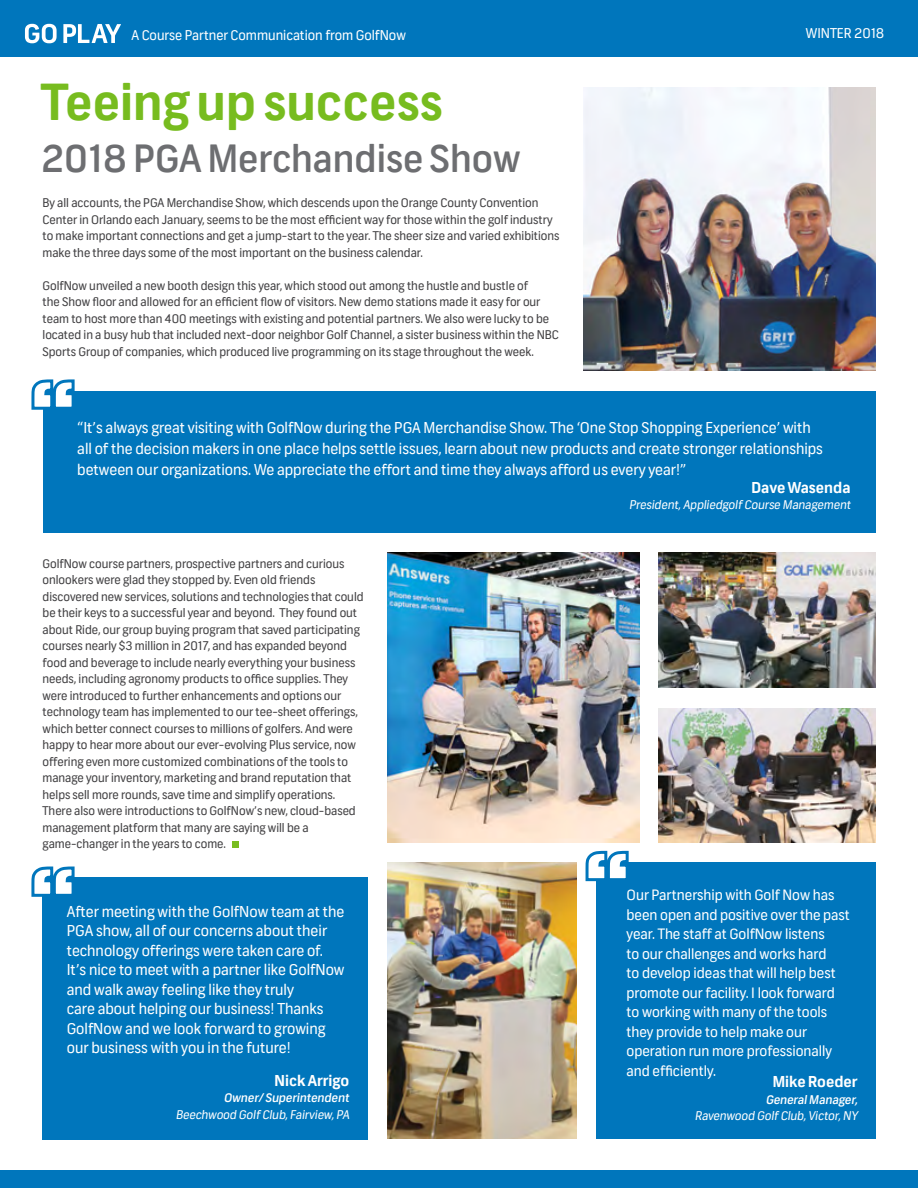
<style>
.page{position:relative;width:918px;height:1188px;background:#fff}
.page>*{position:absolute;margin:0;border:0;box-sizing:border-box;transform-origin:0 0}
.t1{font:700 49.5px "NBCSN Frank";color:#77bc1f}
.t2{font:500 37.5px "NBCSN Frank";color:#6d6e71}
.t3{font:15px/19.5px "NBCSN Frank";color:#fff}
.t4{font:700 15px "NBCSN Frank";color:#fff}
.t5{font:14.25px/19.5px "NBCSN Frank";color:#fff}
.t6{font:13.5px "NBCSN Frank";color:#fff}
.t7{font:12px/16.5px "NBCSN Frank";color:#414042}
.t8{font:12px "NBCSN Frank";color:#fff}
.t9{font:500 12px "NBCSN Frank";color:#fff}
</style>
<div class="page">
<img style="left:387px;top:553px;width:252px;height:290px">
<div style="left:0;top:1171px;width:918px;height:17px;background:#0076bc"></div>
<svg style="left:233px;top:842px;width:6px;height:6px"></svg>
<div style="left:0;top:0;width:918px;height:57px;background:#0076bc"></div>
<img style="left:583px;top:87px;width:293px;height:283px">
<img style="left:658px;top:708px;width:218px;height:135px">
<img style="left:658px;top:553px;width:218px;height:134px">
<div style="left:43px;top:391px;width:833px;height:141px;background:#0076bc"></div>
<svg style="left:31px;top:379px;width:44px;height:31px"></svg>
<svg style="left:25px;top:24px;width:32px;height:19px"></svg>
<svg style="left:63px;top:24px;width:58px;height:19px"></svg>
<img style="left:387px;top:862px;width:190px;height:276px">
<div style="left:42px;top:878px;width:326px;height:262px;background:#0076bc"></div>
<div style="left:596px;top:862px;width:280px;height:276px;background:#0076bc"></div>
<svg style="left:31px;top:866px;width:45px;height:31px"></svg>
<svg style="left:585px;top:850px;width:44px;height:32px"></svg>
<p class="t6" style="left:131px;top:27px;width:276px">A Course Partner Communication from GolfNow</p>
<p class="t6" style="left:806px;top:25px;width:80px">WINTER 2018</p>
<h1 class="t1" style="left:41px;top:72px;width:403px">Teeing up success</h1>
<h2 class="t2" style="left:41px;top:136px;width:481px">2018 PGA Merchandise Show</h2>
<p class="t7" style="left:43px;top:195px;width:519px">By all accounts, the PGA Merchandise Show, which descends upon the Orange County Convention Center in Orlando each January, seems to be the most efficient way for those within the golf industry to make important connections and get a jump-start to the year. The sheer size and varied exhibitions make the three days some of the most important on the business calendar.</p>
<p class="t7" style="left:43px;top:278px;width:518px">GolfNow unveiled a new booth design this year, which stood out among the hustle and bustle of<br>the Show floor and allowed for an efficient flow of visitors. New demo stations made it easy for our team to host more than 400 meetings with existing and potential partners. We also were lucky to be located in a busy hub that included next-door neighbor Golf Channel, a sister business within the NBC Sports Group of companies, which produced live programming on its stage throughout the week.</p>
<p class="t3" style="left:77px;top:417px;width:747px;line-height:21px">“It’s always great visiting with GolfNow during the PGA Merchandise Show. The ‘One Stop Shopping Experience’ with all of the decision makers in one place helps settle issues, learn about new products and create stronger relationships between our organizations. We appreciate the effort and time they always afford us every year!”</p>
<p class="t7" style="left:43px;top:556px;width:323px">GolfNow course partners, prospective partners and curious onlookers were glad they stopped by. Even old friends discovered new services, solutions and technologies that could be their keys to a successful year and beyond. They found out about Ride, our group buying program that saved participating courses nearly $3 million in 2017, and has expanded beyond food and beverage to include nearly everything your business needs, including agronomy products to office supplies. They were introduced to further enhancements and options our technology team has implemented to our tee-sheet offerings, which better connect courses to millions of golfers. And were happy to hear more about our ever-evolving Plus service, now offering even more customized combinations of the tools to manage your inventory, marketing and brand reputation that helps sell more rounds, save time and simplify operations.<br>There also were introductions to GolfNow’s new, cloud-based management platform that many are saying will be a game-changer in the years to come.</p>
<p class="t3" style="left:67px;top:902px;width:279px">After meeting with the GolfNow team at the PGA show, all of our concerns about their technology offerings were taken care of.<br>It’s nice to meet with a partner like GolfNow and walk away feeling like they truly<br>care about helping our business! Thanks GolfNow and we look forward to growing our business with you in the future!</p>
<p class="t4" style="left:275px;top:1071px;width:76px">Nick Arrigo</p>
<p class="t9" style="left:224px;top:1091px;width:129px">Owner/ Superintendent</p>
<p class="t8" style="left:176px;top:1107px;width:177px">Beechwood Golf Club,Fairview,PA</p>
<p class="t4" style="left:752px;top:478px;width:101px">Dave Wasenda</p>
<p class="t8" style="left:629px;top:498px;width:225px">President,Appliedgolf Course Management</p>
<p class="t5" style="left:627px;top:886px;width:225px">Our Partnership with Golf Now has been open and positive over the past year. The staff at GolfNow listens<br>to our challenges and works hard<br>to develop ideas that will help best promote our facility. I look forward to working with many of the tools they provide to help make our operation run more professionally and efficiently.</p>
<p class="t4" style="left:773px;top:1073px;width:86px">Mike Roeder</p>
<p class="t9" style="left:766px;top:1092px;width:96px">GeneralManager,</p>
<p class="t8" style="left:695px;top:1109px;width:166px">Ravenwood Golf Club,Victor,NY</p>
</div>
